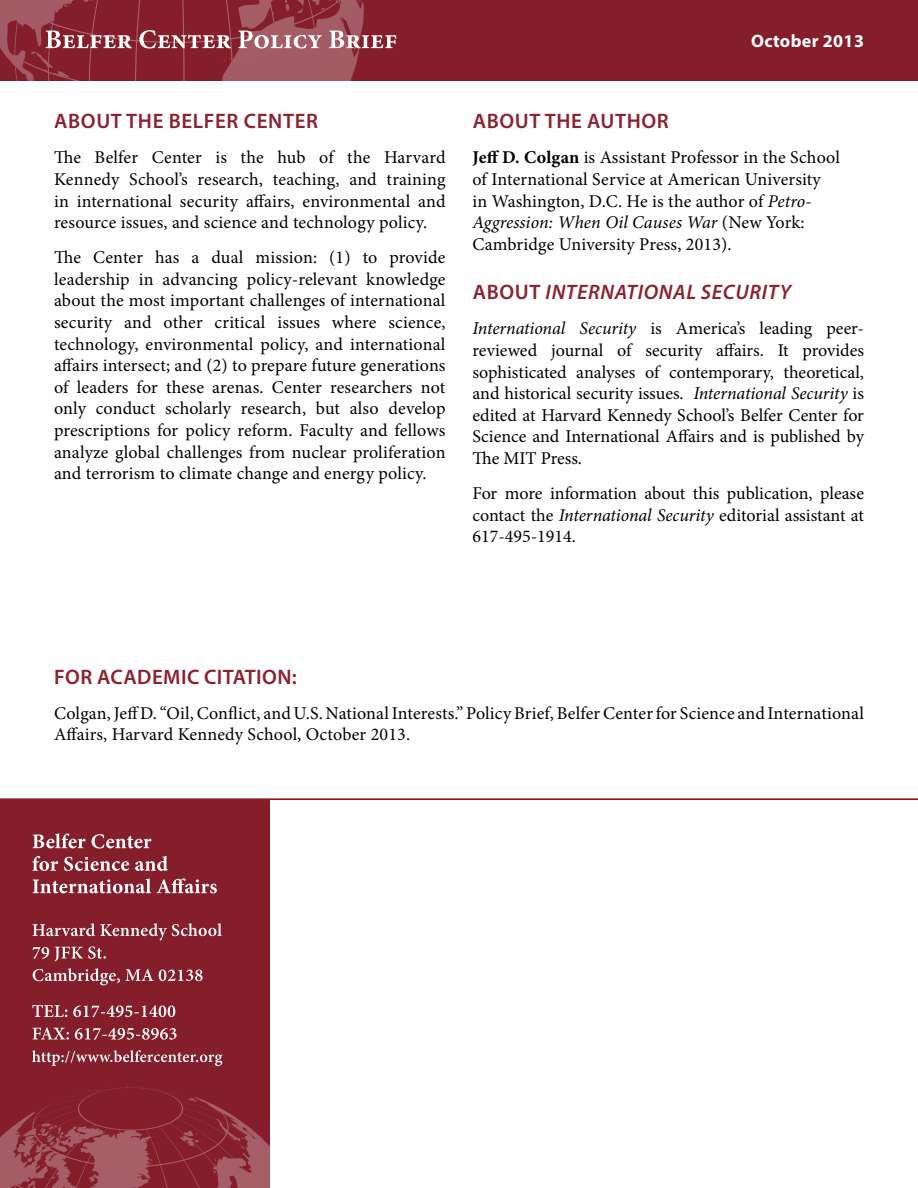
<style>
.page{position:relative;width:918px;height:1188px;background:#fff}
.page>*{position:absolute;margin:0;border:0;box-sizing:border-box;transform-origin:0 0}
.t1{font:600 21px "Myriad Pro";letter-spacing:.03em;color:#8b2331}
.t2{font:italic 600 21px "Myriad Pro";letter-spacing:.03em;color:#8b2331}
.t3{font:18px/21.6px "Minion Pro";letter-spacing:.005em;color:#000;text-align:justify}
.t4{font:700 18px "Myriad Pro";letter-spacing:.02em;color:#fff}
.s1{font-weight:700}
.s2{font-style:italic}
.s3{font-style:normal}
</style>
<div class="page">
<div style="left:0;top:0;width:918px;height:81px;background:#831e2a"></div>
<svg style="left:0;top:0;width:396px;height:81px"></svg>
<hr style="left:0;top:798px;width:918px;height:2px;background:#8b0304">
<div style="left:0;top:800px;width:270px;height:388px;background:#831e2a"></div>
<svg style="left:0;top:1086px;width:270px;height:102px"></svg>
<svg style="left:32px;top:1050px;width:190px;height:16px"></svg>
<svg style="left:33px;top:1027px;width:144px;height:13px"></svg>
<svg style="left:32px;top:1005px;width:143px;height:12px"></svg>
<svg style="left:33px;top:968px;width:170px;height:17px"></svg>
<svg style="left:33px;top:946px;width:73px;height:15px"></svg>
<svg style="left:33px;top:923px;width:189px;height:17px"></svg>
<svg style="left:33px;top:878px;width:184px;height:15px"></svg>
<svg style="left:32px;top:856px;width:136px;height:15px"></svg>
<svg style="left:33px;top:833px;width:118px;height:16px"></svg>
<p class="t4" style="left:751px;top:29px;width:114px">October 2013</p>
<p class="t1" style="left:54px;top:108px;width:265px">ABOUT THE BELFER CENTER</p>
<p class="t3" style="left:54px;top:147px;width:393px">The Belfer Center is the hub of the Harvard Kennedy School’s research, teaching, and training in international security affairs, environmental and resource issues, and science and technology policy.</p>
<p class="t3" style="left:54px;top:247px;width:393px">The Center has a dual mission: (1) to provide leadership in advancing policy-relevant knowledge about the most important challenges of international security and other critical issues where science, technology, environmental policy, and international affairs intersect; and (2) to prepare future generations of leaders for these arenas. Center researchers not only conduct scholarly research, but also develop prescriptions for policy reform. Faculty and fellows analyze global challenges from nuclear proliferation and terrorism to climate change and energy policy.</p>
<p class="t1" style="left:473px;top:108px;width:198px">ABOUT THE AUTHOR</p>
<p class="t3" style="left:472px;top:147px;width:369px;text-align:left"><span class="s1">Jeff D. Colgan</span> is Assistant Professor in the School of International Service at American University in Washington, D.C. He is the author of <span class="s2">Petro-Aggression: When Oil Causes War</span> (New York:<br>Cambridge University Press, 2013).</p>
<p class="t2" style="left:473px;top:279px;width:320px"><span class="s3">ABOUT</span> INTERNATIONAL SECURITY</p>
<p class="t3" style="left:472px;top:318px;width:393px"><span class="s2">International Security</span> is America’s leading peer&shy;reviewed journal of security affairs. It provides sophisticated analyses of contemporary, theoretical, and historical security issues. <span class="s2">International Security</span> is edited at Harvard Kennedy School’s Belfer Center for Science and International Affairs and is published by The MIT Press.</p>
<p class="t3" style="left:472px;top:483px;width:393px">For more information about this publication, please contact the <span class="s2">International Security</span> editorial assistant at 617-495-1914.</p>
<p class="t1" style="left:54px;top:663px;width:71px">FOR ACADE</p>
<p class="t1" style="left:163px;top:663px;width:65px">MIC CITATION</p>
<p class="t1" style="left:292px;top:663px;width:6px">:</p>
<p class="t3" style="left:54px;top:702px;width:812px">Colgan, Jeff D. “Oil, Conflict, and U.S. National Interests.” Policy Brief, Belfer Center for Science and International<br>Affairs, Harvard Kennedy School, October 2013.</p>
</div>
